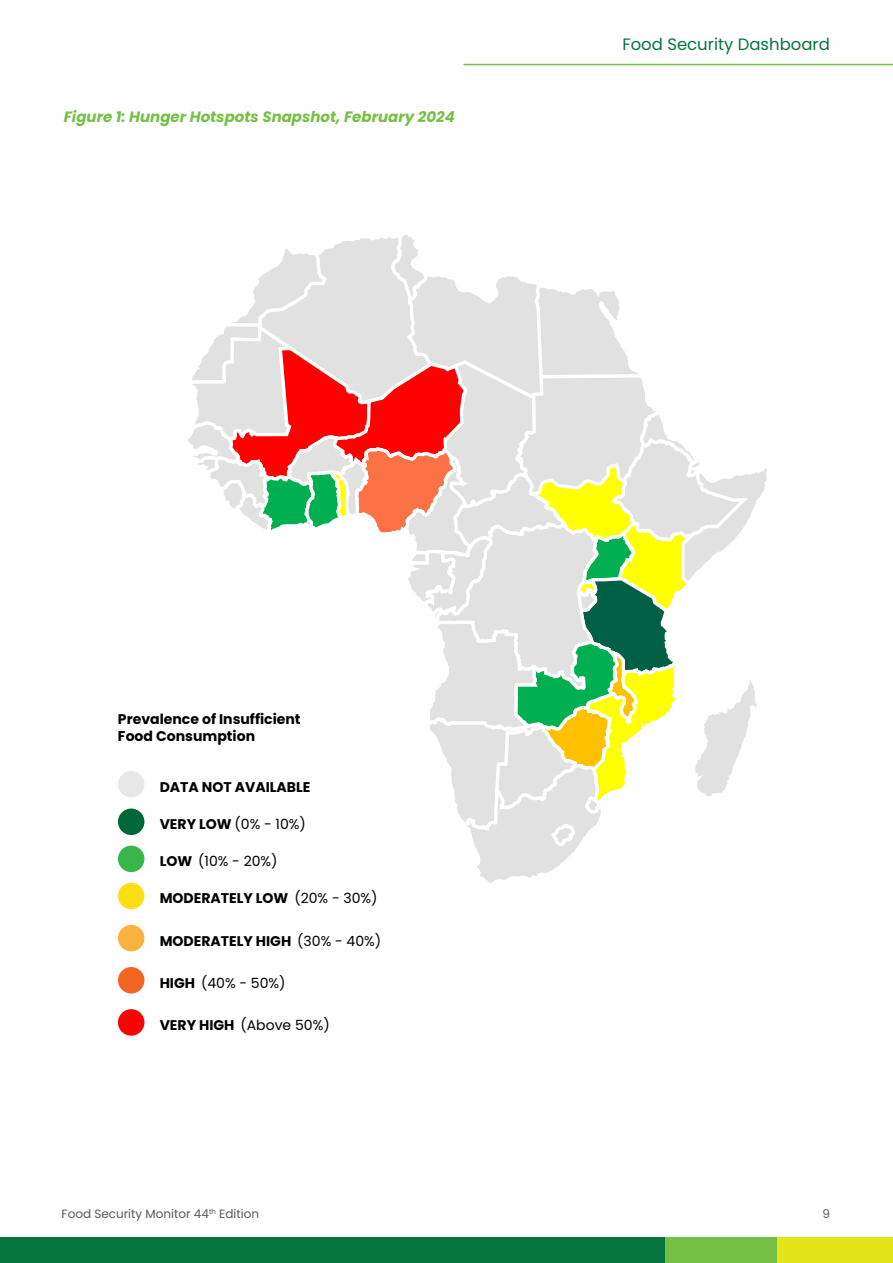
<style>
.page{position:relative;width:893px;height:1263px;background:#fff}
.page>*{position:absolute;margin:0;border:0;box-sizing:border-box;transform-origin:0 0}
.t1{font:16.5px "Poppins";color:#06743f}
.t2{font:italic 700 15px "Poppins";color:#75c044}
.t3{font:700 14.1px/16.8px "Poppins";color:#000}
.t4{font:14.1px "Poppins";color:#000}
.t5{font:12px "Poppins";color:#58585a}
.s1{font-weight:700}
.s2{font-weight:400}
</style>
<div class="page">
<div style="left:0;top:1237px;width:665px;height:26px;background:#06743f"></div>
<div style="left:665px;top:1237px;width:112px;height:26px;background:#75c044"></div>
<div style="left:777px;top:1237px;width:116px;height:26px;background:#e4e41b"></div>
<hr style="left:463px;top:64px;width:430px;height:1px;background:#75c044">
<svg style="left:188px;top:234px;width:579px;height:649px"></svg>
<div style="left:118px;top:1009px;width:26px;height:27px;background:#f00;border-radius:50%"></div>
<div style="left:118px;top:967px;width:26px;height:26px;background:#f36523;border-radius:50%"></div>
<div style="left:118px;top:925px;width:26px;height:26px;background:#fab13e;border-radius:50%"></div>
<div style="left:118px;top:883px;width:26px;height:26px;background:#fdde14;border-radius:50%"></div>
<div style="left:118px;top:846px;width:26px;height:26px;background:#3ab54a;border-radius:50%"></div>
<div style="left:118px;top:808px;width:26px;height:27px;background:#006738;border-radius:50%"></div>
<div style="left:118px;top:771px;width:26px;height:26px;background:#e6e7e9;border-radius:50%"></div>
<p class="t2" style="left:64px;top:108px;width:393px">Figure 1: Hunger Hotspots Snapshot, February 2024</p>
<p class="t1" style="left:622px;top:34px;width:209px">Food Security Dashboard</p>
<p class="t3" style="left:118px;top:710px;width:184px">Prevalence of Insufficient<br>Food Consumption</p>
<p class="t3" style="left:160px;top:778px;width:152px">DATA NOT AVAILABLE</p>
<p class="t4" style="left:160px;top:816px;width:148px"><span class="s1">VERY LOW</span> (0% - 10%)</p>
<p class="t4" style="left:160px;top:853px;width:119px"><span class="s1">LOW</span> (10% - 20%)</p>
<p class="t3" style="left:160px;top:890px;width:219px">MODERATELY LOW <span class="s2">(20% - 30%)</span></p>
<p class="t3" style="left:160px;top:932px;width:223px">MODERATELY HIGH <span class="s2">(30% - 40%)</span></p>
<p class="t4" style="left:160px;top:974px;width:127px"><span class="s1">HIGH</span> (40% - 50%)</p>
<p class="t4" style="left:160px;top:1017px;width:172px"><span class="s1">VERY HIGH</span> (Above 50%)</p>
<p class="t5" style="left:62px;top:1207px;width:199px">Food Security Monitor 44<sup>th</sup> Edition</p>
<p class="t5" style="left:822px;top:1207px;width:9px">9</p>
</div>
